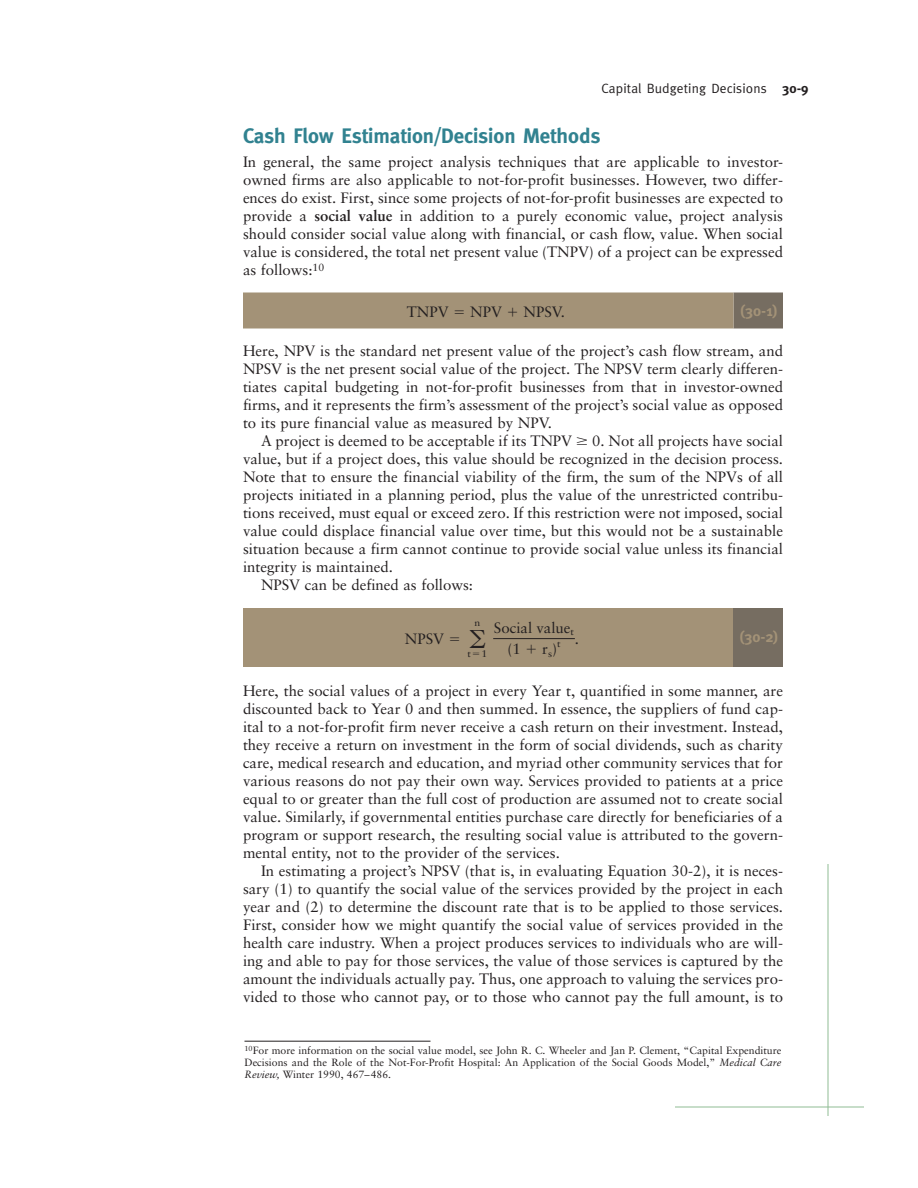
<style>
.page{position:relative;width:918px;height:1188px;background:#fff}
.page>*{position:absolute;margin:0;border:0;box-sizing:border-box;transform-origin:0 0}
.t1{font:700 21px "Meta";color:#318290}
.t2{font:15px/18px "Sabon";color:#231f20;text-align:justify}
.t3{font:700 15px "Meta";color:#a39277}
.t4{font:13.5px "Meta";letter-spacing:.01em;color:#231f20}
.t5{font:10.5px/12px "Sabon";color:#231f20;text-align:justify}
.t6{font:9.75px "Sabon";color:#231f20;scale:1.08 1}
.s1{font-weight:700}
.s2{font-family:"Mathematical Pi One"}
.s3{font-family:"ISUIP"}
.s4{font-style:italic}
</style>
<div class="page">
<div style="left:243px;top:608px;width:540px;height:59px;background:#a39277"></div>
<div style="left:734px;top:608px;width:49px;height:59px;background:#766d61"></div>
<div style="left:734px;top:292px;width:49px;height:36px;background:#766d61"></div>
<div style="left:243px;top:292px;width:491px;height:36px;background:#a39277"></div>
<hr style="left:493px;top:638px;width:82px;height:1px;background:#231f20">
<hr style="left:828px;top:864px;width:1px;height:252px;background:#91bd95">
<hr style="left:675px;top:1107px;width:189px;height:1px;background:#91bd95">
<hr style="left:244px;top:1041px;width:186px;height:1px;background:#231f20">
<p class="t4" style="left:601px;top:83px;width:209px">Capital Budgeting Decisions <span class="s1">30-9</span></p>
<h1 class="t1" style="left:243px;top:127px;width:359px">Cash Flow Estimation/Decision Methods</h1>
<p class="t2" style="left:243px;top:154px;width:542px">In general, the same project analysis techniques that are applicable to investor&shy;owned firms are also applicable to not-for-profit businesses. However, two differ&shy;ences do exist. First, since some projects of not-for-profit businesses are expected to provide a <span class="s1">social value</span> in addition to a purely economic value, project analysis should consider social value along with financial, or cash flow, value. When social value is considered, the total net present value (TNPV) of a project can be expressed as follows:<sup>10</sup></p>
<p class="t2" style="left:407px;top:304px;width:96px">TNPV <span class="s2">-</span> NPV</p>
<p class="t2" style="left:524px;top:304px;width:43px">NPSV.</p>
<p class="t3" style="left:740px;top:305px;width:39px">(30-1)</p>
<p class="t2" style="left:243px;top:343px;width:542px">Here, NPV is the standard net present value of the project’s cash flow stream, and</p>
<p class="t2" style="left:243px;top:361px;width:542px">NPSV is the net present social value of the project. The NPSV term clearly differen-</p>
<p class="t2" style="left:243px;top:379px;width:542px">tiates capital budgeting in not-for-profit businesses from that in investor-owned</p>
<p class="t2" style="left:243px;top:397px;width:542px">firms, and it represents the firm’s assessment of the project’s social value as opposed</p>
<p class="t2" style="left:243px;top:415px;width:310px">to its pure financial value as measured by NPV.</p>
<p class="t2" style="left:261px;top:433px;width:313px">A project is deemed to be acceptable if its TNPV</p>
<p class="t2" style="left:592px;top:433px;width:192px">0. Not all projects have social</p>
<p class="t2" style="left:243px;top:451px;width:542px">value, but if a project does, this value should be recognized in the decision process.</p>
<p class="t2" style="left:243px;top:469px;width:541px">Note that to ensure the financial viability of the firm, the sum of the NPVs of all</p>
<p class="t2" style="left:243px;top:487px;width:542px">projects initiated in a planning period, plus the value of the unrestricted contribu-</p>
<p class="t2" style="left:243px;top:505px;width:542px">tions received, must equal or exceed zero. If this restriction were not imposed, social</p>
<p class="t2" style="left:243px;top:523px;width:542px">value could displace financial value over time, but this would not be a sustainable</p>
<p class="t2" style="left:243px;top:541px;width:542px">situation because a firm cannot continue to provide social value unless its financial</p>
<p class="t2" style="left:243px;top:559px;width:151px">integrity is maintained.</p>
<p class="t2" style="left:261px;top:577px;width:214px">NPSV can be defined as follows:</p>
<p class="t2" style="left:507px;top:618px;width:68px;line-height:21.6px;text-indent:-13px">Social value<sub>t </sub>(1</p>
<p class="t6" style="left:474px;top:619px;width:7px">n</p>
<p class="t6" style="left:467px;top:649px;width:20px">t<span class="s2">-</span>1</p>
<p class="t3" style="left:740px;top:631px;width:40px">(30-2)</p>
<p class="t2" style="left:243px;top:683px;width:542px">Here, the social values of a project in every Year t, quantified in some manner, are discounted back to Year 0 and then summed. In essence, the suppliers of fund cap&shy;ital to a not-for-profit firm never receive a cash return on their investment. Instead, they receive a return on investment in the form of social dividends, such as charity care, medical research and education, and myriad other community services that for various reasons do not pay their own way. Services provided to patients at a price equal to or greater than the full cost of production are assumed not to create social value. Similarly, if governmental entities purchase care directly for beneficiaries of a program or support research, the resulting social value is attributed to the govern&shy;mental entity, not to the provider of the services.</p>
<p class="t2" style="left:243px;top:863px;width:542px;text-indent:18px">In estimating a project’s NPSV (that is, in evaluating Equation 30-2), it is neces&shy;sary (1) to quantify the social value of the services provided by the project in each year and (2) to determine the discount rate that is to be applied to those services.<br>First, consider how we might quantify the social value of services provided in the health care industry. When a project produces services to individuals who are will&shy;ing and able to pay for those services, the value of those services is captured by the amount the individuals actually pay. Thus, one approach to valuing the services pro&shy;vided to those who cannot pay, or to those who cannot pay the full amount, is to</p>
<p class="t2" style="left:405px;top:631px;width:82px">NPSV <span class="s2">-</span> <span class="s3">a</span></p>
<p class="t2" style="left:542px;top:641px;width:16px">r<sub>s</sub>)</p>
<p class="t6" style="left:557px;top:640px;width:22px">t <sup>.</sup></p>
<p class="t5" style="left:244px;top:1045px;width:539px"><sup>10</sup>For more information on the social value model, see John R. C. Wheeler and Jan P. Clement, “Capital Expenditure Decisions and the Role of the Not-For-Profit Hospital: An Application of the Social Goods Model,” <span class="s4">Medical Care Review,</span> Winter 1990, 467–486.</p>
</div>
